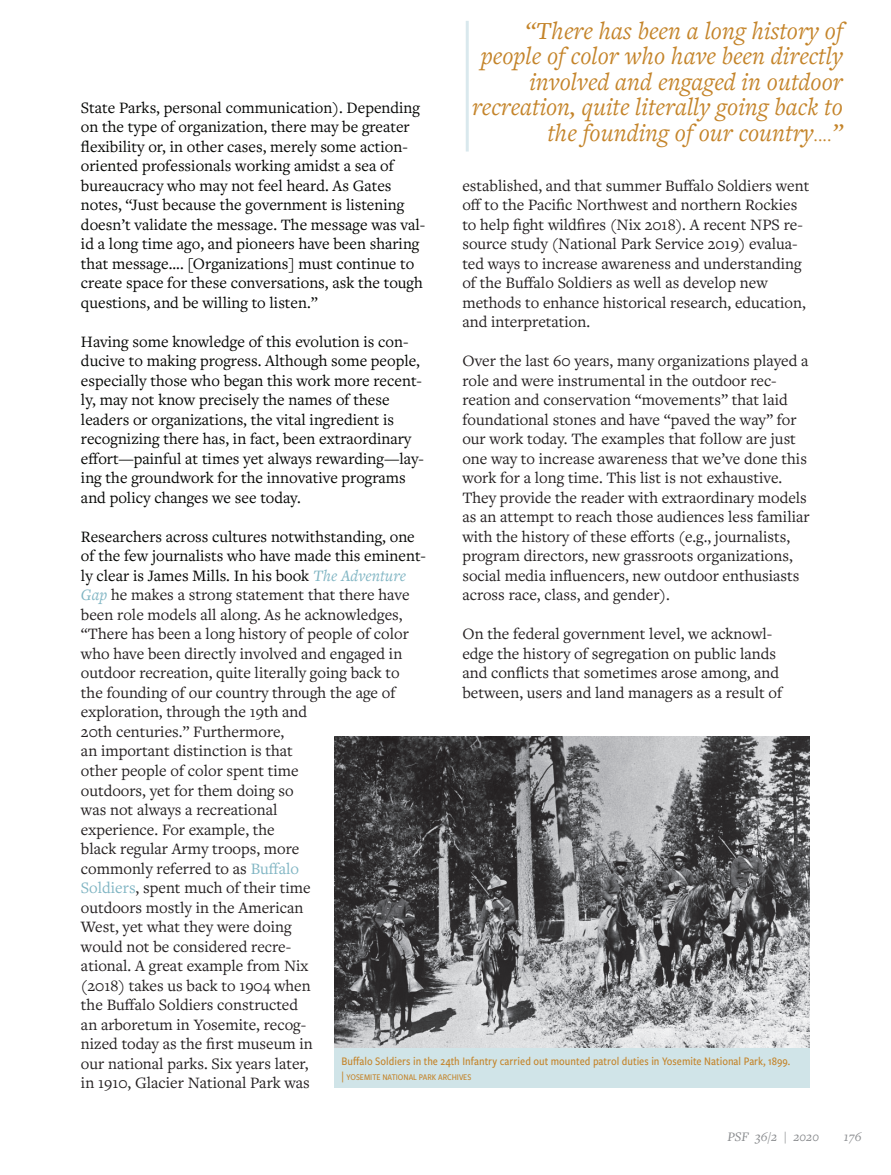
<style>
.page{position:relative;width:891px;height:1175px;background:#fff}
.page>*{position:absolute;margin:0;border:0;box-sizing:border-box;transform-origin:0 0}
.t1{font:italic 25.5px/25.5px "Freight Text Pro";color:#c4842a;text-align:right}
.t2{font:16.5px/19.5px "Freight Text Pro";color:#231f20}
.t3{font:16.5px/19.5px "Freight Text Pro";color:#040503}
.t4{font:italic 13.5px "Freight Text Pro";color:#898b8e}
.t5{font:500 12px "Freight Sans Cnd Pro";color:#c4842a}
.t6{font:500 9px "Freight Sans Cnd Pro";color:#c4842a}
.s1{font-style:normal;font-size:16.5px}
.s2{color:#040503}
.s3{font-style:italic;color:#80b5c3}
.s4{color:#80b5c3}
.s5{font-size:12px}
</style>
<div class="page">
<img style="left:335px;top:736px;width:475px;height:312px">
<div style="left:335px;top:1048px;width:475px;height:40px;background:#d0e4e8"></div>
<hr style="left:466px;top:21px;width:3px;height:131px;background:#80b5c3">
<h1 class="t1" style="left:472px;top:17px;width:372px">“There has been a long history of people of color who have been directly involved and engaged in outdoor recreation, quite literally going back to the founding of our country<span class="s1">....</span>”</h1>
<p class="t3" style="left:81px;top:97px;width:346px">State Parks, personal communication). Depending on the type of organization, there may be greater flexibility or, in other cases, merely some action&shy;oriented professionals working amidst a sea of bureaucracy who may not feel heard. As Gates notes, “Just because the government is listening doesn’t validate the message. The message was val&shy;id a long time ago, and pioneers have been sharing that message.... [Organizations] must continue to create space for these conversations, ask the tough questions, and be willing to listen.”</p>
<p class="t3" style="left:81px;top:331px;width:344px">Having some knowledge of this evolution is con&shy;ducive to making progress. Although some people, especially those who began this work more recent&shy;ly, may not know precisely the names of these leaders or organizations, the vital ingredient is recognizing there has, in fact, been extraordinary effort—painful at times yet always rewarding—lay&shy;ing the groundwork for the innovative programs and policy changes we see today.</p>
<p class="t2" style="left:81px;top:526px;width:346px"><span class="s2">Researchers across cultures notwithstanding, one of the few journalists who have made this eminent&shy;ly clear is James Mills. In his book</span> <span class="s3">The Adventure Gap</span> he makes a strong statement that there have been role models all along. As he acknowledges, “There has been a long history of people of color who have been directly involved and engaged in outdoor recreation, quite literally going back to<br>the founding of our country through the age of exploration, through the 19th and<br>20th centuries.” Furthermore,<br>an important distinction is that<br>other people of color spent time<br>outdoors, yet for them doing so<br>was not always a recreational<br>experience. For example, the<br>black regular Army troops, more<br>commonly referred to as <span class="s4">Buffalo<br>Soldiers</span>, spent much of their time<br>outdoors mostly in the American<br>West, yet what they were doing<br>would not be considered recre-<br>ational. A great example from Nix<br>(2018) takes us back to 1904 when<br>the Buffalo Soldiers constructed<br>an arboretum in Yosemite, recog-<br>nized today as the first museum in<br>our national parks. Six years later,<br>in 1910, Glacier National Park was</p>
<p class="t2" style="left:462px;top:175px;width:349px">established, and that summer Buffalo Soldiers went off to the Pacific Northwest and northern Rockies to help fight wildfires (Nix 2018). A recent NPS re&shy;source study (National Park Service 2019) evalua&shy;ted ways to increase awareness and understanding of the Buffalo Soldiers as well as develop new methods to enhance historical research, education, and interpretation.</p>
<p class="t2" style="left:462px;top:350px;width:349px">Over the last 60 years, many organizations played a role and were instrumental in the outdoor rec&shy;reation and conservation “movements” that laid foundational stones and have “paved the way” for our work today. The examples that follow are just one way to increase awareness that we’ve done this work for a long time. This list is not exhaustive.<br>They provide the reader with extraordinary models as an attempt to reach those audiences less familiar with the history of these efforts (e.g., journalists, program directors, new grassroots organizations, social media influencers, new outdoor enthusiasts across race, class, and gender).</p>
<p class="t2" style="left:462px;top:623px;width:321px">On the federal government level, we acknowl&shy;edge the history of segregation on public lands and conflicts that sometimes arose among, and between, users and land managers as a result of</p>
<p class="t5" style="left:342px;top:1052px;width:450px">Buffalo Soldiers in the 24th Infantry carried out mounted patrol duties in Yosemite National Park, 1899.</p>
<p class="t6" style="left:342px;top:1070px;width:131px"><span class="s5">|</span> YOSEMITE NATIONAL PARK ARCHIVES</p>
<p class="t4" style="left:727px;top:1128px;width:93px">PSF 36/2 | 2020</p>
<p class="t4" style="left:844px;top:1128px;width:19px">176</p>
</div>
